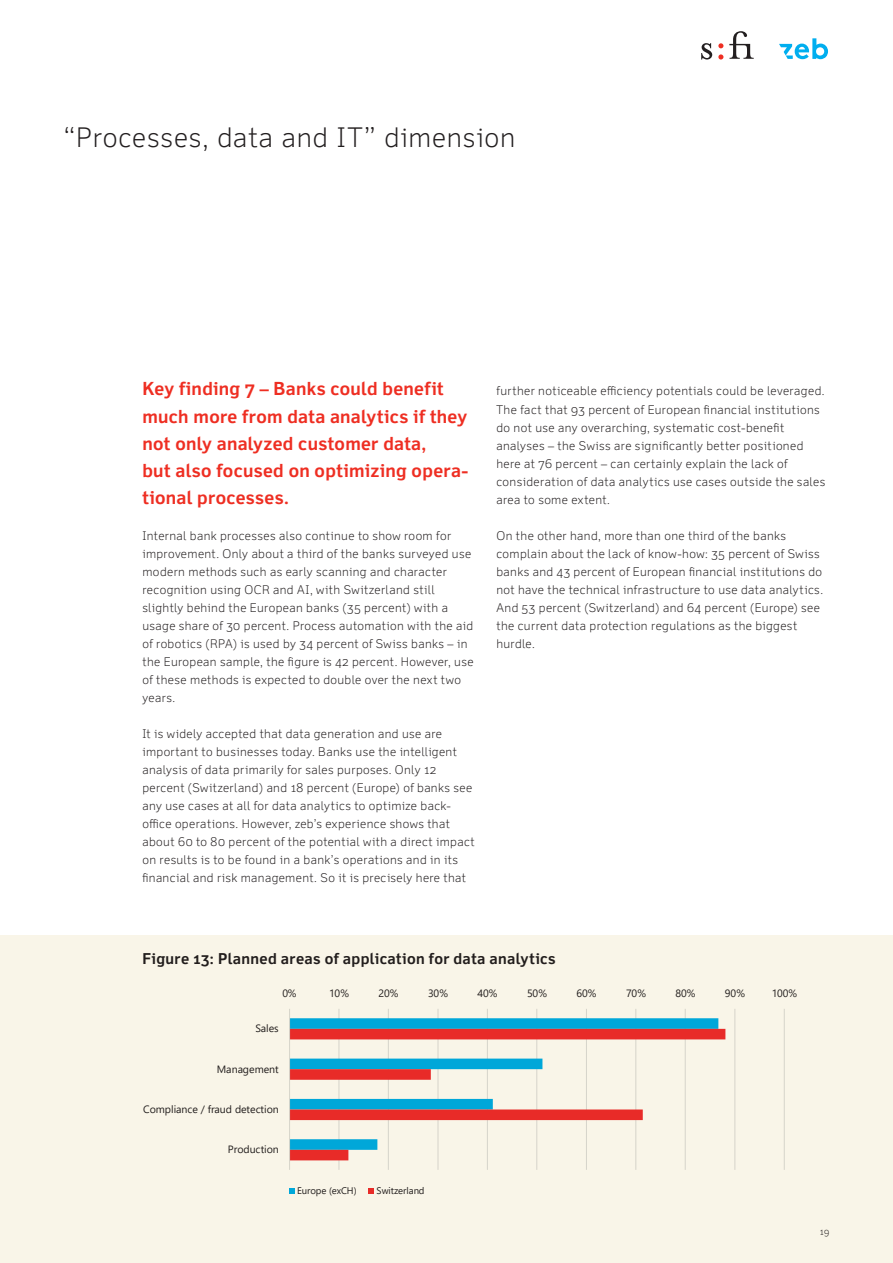
<style>
.page{position:relative;width:893px;height:1263px;background:#fff}
.page>*{position:absolute;margin:0;border:0;box-sizing:border-box;transform-origin:0 0}
.t1{font:300 27px "Felbridge Pro";letter-spacing:.03em;color:#231f20}
.t2{font:700 18px/27px "Felbridge Pro";letter-spacing:.02em;color:#ee2e22}
.t3{font:700 15px "Felbridge Pro";letter-spacing:.025em;color:#231f20}
.t4{font:600 14.55px "Segoe UI";color:#76787b}
.t5{font:300 12px/18px "Felbridge Pro";letter-spacing:.03em;color:#231f20}
.t6{font:10.65px "Segoe UI";letter-spacing:-.005em;color:#231f20}
.t7{font:9.6px "Segoe UI";letter-spacing:-.005em;color:#231f20}
.t8{font:300 9px "Felbridge Pro";color:#231f20}
</style>
<div class="page">
<svg style="left:718px;top:43px;width:5px;height:5px"></svg>
<svg style="left:718px;top:54px;width:5px;height:6px"></svg>
<svg style="left:701px;top:43px;width:11px;height:17px"></svg>
<svg style="left:729px;top:31px;width:25px;height:28px"></svg>
<div style="left:0;top:935px;width:893px;height:328px;background:#f9f5e8"></div>
<hr style="left:339px;top:1009px;width:1px;height:161px;background:#dcdddf">
<hr style="left:388px;top:1009px;width:1px;height:161px;background:#dcdddf">
<hr style="left:438px;top:1009px;width:1px;height:161px;background:#dcdddf">
<hr style="left:487px;top:1009px;width:1px;height:161px;background:#dcdddf">
<hr style="left:536px;top:1009px;width:1px;height:161px;background:#dcdddf">
<hr style="left:586px;top:1009px;width:1px;height:161px;background:#dcdddf">
<hr style="left:635px;top:1009px;width:1px;height:161px;background:#dcdddf">
<hr style="left:685px;top:1009px;width:1px;height:161px;background:#dcdddf">
<hr style="left:734px;top:1009px;width:1px;height:161px;background:#dcdddf">
<hr style="left:784px;top:1009px;width:1px;height:161px;background:#dcdddf">
<svg style="left:290px;top:1018px;width:428px;height:11px;background:#0ba7d7"></svg>
<svg style="left:290px;top:1029px;width:435px;height:131px"></svg>
<hr style="left:289px;top:1009px;width:1px;height:161px;background:#dcdddf">
<svg style="left:289px;top:1188px;width:5px;height:6px"></svg>
<svg style="left:368px;top:1188px;width:6px;height:6px"></svg>
<svg style="left:779px;top:38px;width:49px;height:21px"></svg>
<h1 class="t1" style="left:64px;top:121px;width:453px">“Processes, data and IT” dimension</h1>
<h2 class="t2" style="left:142px;top:375px;width:327px">Key finding 7 – Banks could benefit much more from data analytics if they not only analyzed customer data,<br>but also focused on optimizing opera&shy;tional processes.</h2>
<p class="t5" style="left:142px;top:526px;width:332px">Internal bank processes also continue to show room for improvement. Only about a third of the banks surveyed use modern methods such as early scanning and character recognition using OCR and AI, with Switzerland still slightly behind the European banks (35 percent) with a usage share of 30 percent. Process automation with the aid of robotics (RPA) is used by 34 percent of Swiss banks – in the European sample, the figure is 42 percent. However, use of these methods is expected to double over the next two years.</p>
<p class="t5" style="left:142px;top:724px;width:334px">It is widely accepted that data generation and use are important to businesses today. Banks use the intelligent analysis of data primarily for sales purposes. Only 12 percent (Switzerland) and 18 percent (Europe) of banks see any use cases at all for data analytics to optimize back&shy;office operations. However, zeb’s experience shows that about 60 to 80 percent of the potential with a direct impact on results is to be found in a bank’s operations and in its financial and risk management. So it is precisely here that</p>
<p class="t4" style="left:1px;top:864px;width:332px">use cases for data analytics (2 responses possible)</p>
<p class="t5" style="left:496px;top:382px;width:330px">further noticeable efficiency potentials could be leveraged.<br>The fact that 93 percent of European financial institutions do not use any overarching, systematic cost-benefit analyses – the Swiss are significantly better positioned here at 76 percent – can certainly explain the lack of consideration of data analytics use cases outside the sales area to some extent.</p>
<p class="t5" style="left:496px;top:526px;width:328px">On the other hand, more than one third of the banks complain about the lack of know-how: 35 percent of Swiss banks and 43 percent of European financial institutions do not have the technical infrastructure to use data analytics.<br>And 53 percent (Switzerland) and 64 percent (Europe) see the current data protection regulations as the biggest hurdle.</p>
<p class="t3" style="left:142px;top:950px;width:415px">Figure 13: Planned areas of application for data analytics</p>
<p class="t6" style="left:282px;top:983px;width:16px">0%</p>
<p class="t6" style="left:329px;top:983px;width:21px">10%</p>
<p class="t6" style="left:379px;top:983px;width:21px">20%</p>
<p class="t6" style="left:428px;top:983px;width:21px">30%</p>
<p class="t6" style="left:478px;top:983px;width:21px">40%</p>
<p class="t6" style="left:527px;top:983px;width:21px">50%</p>
<p class="t6" style="left:576px;top:983px;width:21px">60%</p>
<p class="t6" style="left:626px;top:983px;width:21px">70%</p>
<p class="t6" style="left:675px;top:983px;width:21px">80%</p>
<p class="t6" style="left:725px;top:983px;width:22px">90%</p>
<p class="t6" style="left:772px;top:983px;width:27px">100%</p>
<p class="t6" style="left:255px;top:1019px;width:25px">Sales</p>
<p class="t6" style="left:217px;top:1059px;width:63px">Management</p>
<p class="t6" style="left:143px;top:1099px;width:137px">Compliance / fraud detection</p>
<p class="t6" style="left:228px;top:1139px;width:52px">Production</p>
<p class="t7" style="left:297px;top:1181px;width:61px">Europe (exCH)</p>
<p class="t7" style="left:377px;top:1181px;width:49px">Switzerland</p>
<p class="t8" style="left:820px;top:1226px;width:11px">19</p>
</div>
